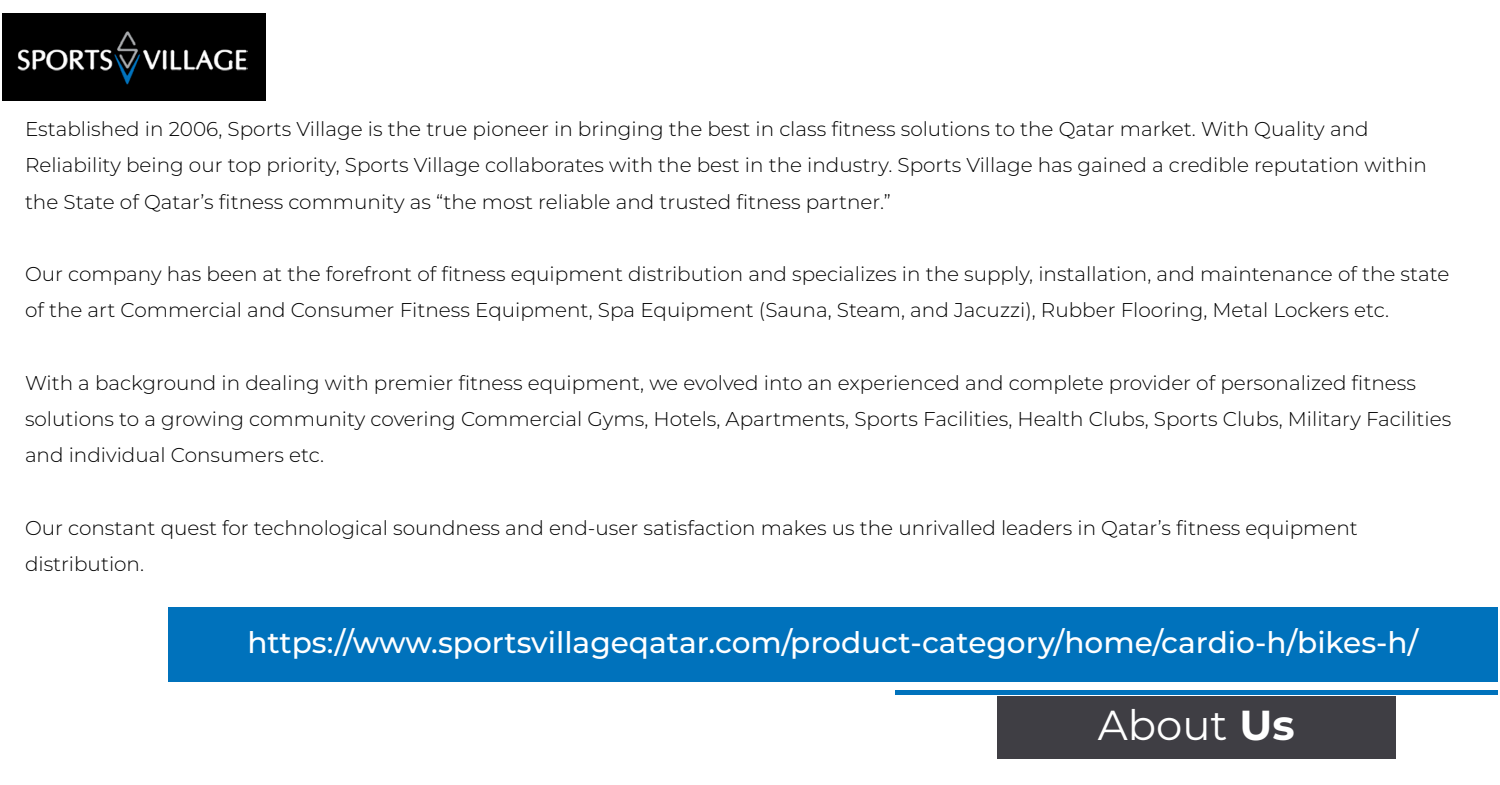
<style>
.page{position:relative;width:1500px;height:785px;background:#fff}
.page>*{position:absolute;margin:0;border:0;box-sizing:border-box;transform-origin:0 0}
.t1{font:41.88px "Montserrat";color:#fff}
.t2{font:500 29.62px "Montserrat";color:#fff}
.t3{font:300 20px/36.2px "Montserrat";color:#000}
.s1{font-weight:700}
</style>
<div class="page">
<div style="left:2px;top:14px;width:264px;height:87px;background:#000"></div>
<div style="left:169px;top:607px;width:1329px;height:74px;background:#0072bc"></div>
<img style="left:17px;top:31px;width:231px;height:54px">
<div style="left:895px;top:690px;width:603px;height:5px;background:#0072bc"></div>
<div style="left:997px;top:696px;width:398px;height:63px;background:#3f3e44"></div>
<p class="t3" style="left:25px;top:110px;width:1403px">Established in 2006, Sports Village is the true pioneer in bringing the best in class fitness solutions to the Qatar market. With Quality and<br>Reliability being our top priority, Sports Village collaborates with the best in the industry. Sports Village has gained a credible reputation within the State of Qatar’s fitness community as “the most reliable and trusted fitness partner.”</p>
<p class="t3" style="left:25px;top:255px;width:1426px">Our company has been at the forefront of fitness equipment distribution and specializes in the supply, installation, and maintenance of the state of the art Commercial and Consumer Fitness Equipment, Spa Equipment (Sauna, Steam, and Jacuzzi), Rubber Flooring, Metal Lockers etc.</p>
<p class="t3" style="left:25px;top:364px;width:1428px">With a background in dealing with premier fitness equipment, we evolved into an experienced and complete provider of personalized fitness solutions to a growing community covering Commercial Gyms, Hotels, Apartments, Sports Facilities, Health Clubs, Sports Clubs, Military Facilities and individual Consumers etc.</p>
<p class="t3" style="left:25px;top:509px;width:1334px">Our constant quest for technological soundness and end-user satisfaction makes us the unrivalled leaders in Qatar’s fitness equipment distribution.</p>
<h2 class="t2" style="left:247px;top:622px;width:1172px">https://www.sportsvillageqatar.com/product-category/home/cardio-h/bikes-h/</h2>
<h1 class="t1" style="left:1098px;top:696px;width:198px">About <span class="s1">Us</span></h1>
</div>
